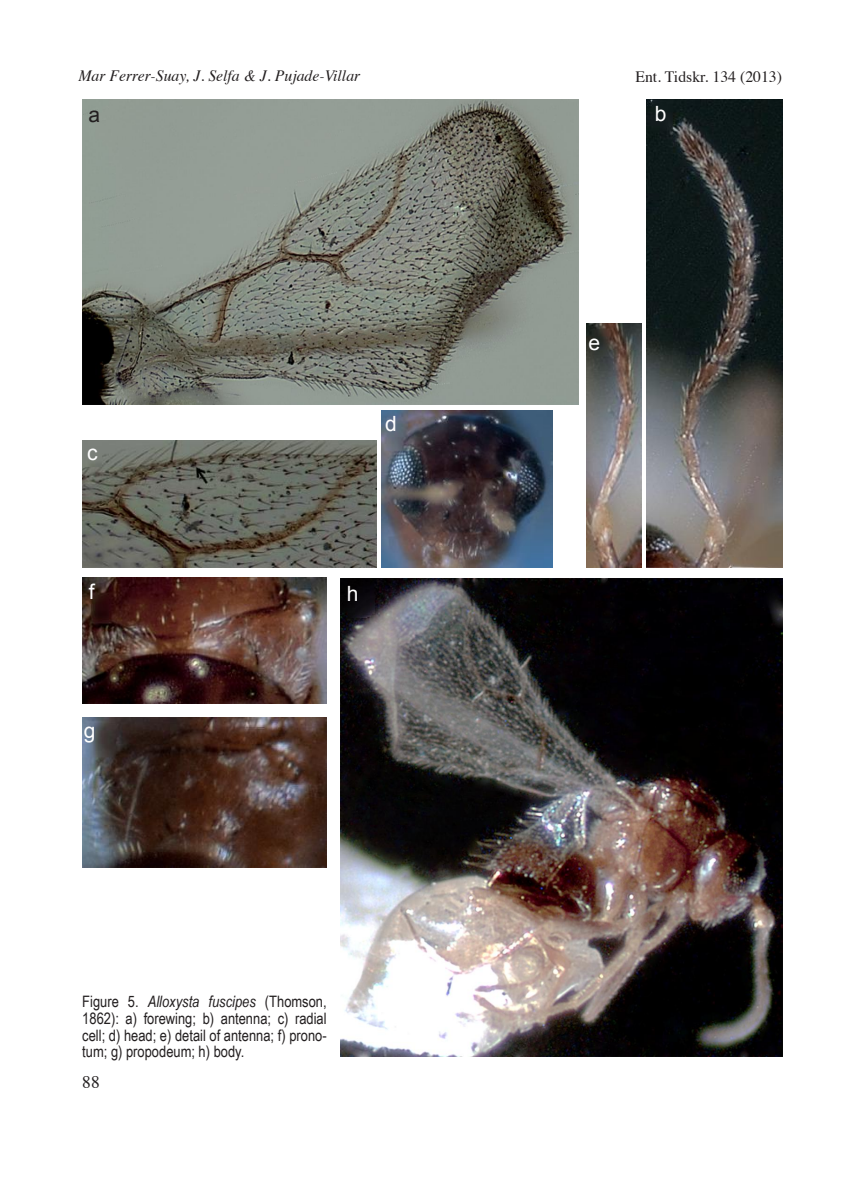
<style>
.page{position:relative;width:859px;height:1190px;background:#fff}
.page>*{position:absolute;margin:0;border:0;box-sizing:border-box;transform-origin:0 0}
.t1{font:21px "Arial";color:#fff}
.t2{font:21px "Arial";color:#231f20}
.t3{font:17.5px "Times";color:#231f20}
.t4{font:15.75px/16.6px "Arial Narrow";color:#231f20;text-align:justify}
.t5{font:italic 15.75px "Times";color:#231f20}
.t6{font:15.75px "Times";color:#231f20}
.s1{font-style:italic}
</style>
<div class="page">
<img style="left:82px;top:100px;width:496px;height:305px">
<img style="left:646px;top:99px;width:136px;height:468px">
<img style="left:82px;top:440px;width:295px;height:128px">
<img style="left:586px;top:323px;width:56px;height:244px">
<img style="left:340px;top:578px;width:442px;height:478px">
<img style="left:381px;top:411px;width:171px;height:156px">
<img style="left:82px;top:577px;width:245px;height:126px">
<img style="left:82px;top:717px;width:244px;height:150px">
<p class="t5" style="left:78px;top:62px;width:283px">Mar Ferrer-Suay, J. Selfa &amp; J. Pujade-Villar</p>
<p class="t6" style="left:635px;top:62px;width:148px">Ent. Tidskr. 134 (2013)</p>
<h1 class="t2" style="left:88px;top:101px;width:13px">a</h1>
<h1 class="t1" style="left:87px;top:438px;width:12px">c</h1>
<h1 class="t1" style="left:89px;top:577px;width:7px">f</h1>
<h1 class="t1" style="left:84px;top:716px;width:13px">g</h1>
<h1 class="t1" style="left:385px;top:409px;width:13px">d</h1>
<h1 class="t1" style="left:347px;top:580px;width:13px">h</h1>
<p class="t4" style="left:82px;top:992px;width:246px">Figure 5. <span class="s1">Alloxysta fuscipes</span> (Thomson, 1862): a) forewing; b) antenna; c) radial cell; d) head; e) detail of antenna; f) prono&shy;tum; g) propodeum; h) body.</p>
<p class="t3" style="left:82px;top:1065px;width:19px">88</p>
<h1 class="t1" style="left:654px;top:100px;width:13px">b</h1>
<h1 class="t1" style="left:588px;top:329px;width:13px">e</h1>
</div>
